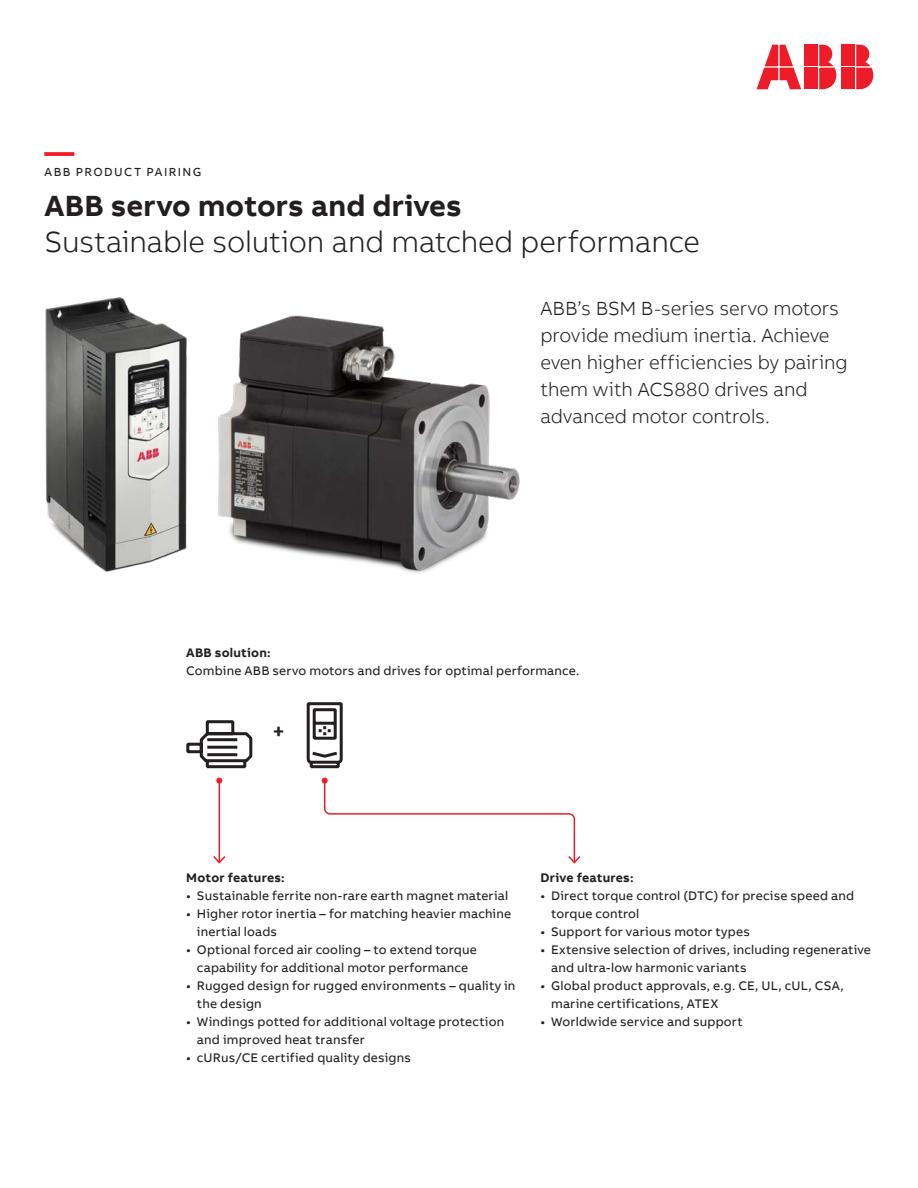
<style>
.page{position:relative;width:918px;height:1188px;background:#fff}
.page>*{position:absolute;margin:0;border:0;box-sizing:border-box;transform-origin:0 0}
.t1{font:300 30px "AB Bvoice";letter-spacing:-.01em;color:#231f20}
.t2{font:700 30px "AB Bvoice";color:#231f20}
.t3{font:700 30px "AB Bvoice";color:#ee1c28}
.t4{font:300 19.5px/27px "AB Bvoice";letter-spacing:-.005em;color:#231f20}
.t5{font:700 19.5px "AB Bvoice";color:#231f20}
.t6{font:12.75px/18px "AB Bvoice";letter-spacing:.015em;color:#231f20}
.t7{font:700 12.75px "AB Bvoice";letter-spacing:.015em;color:#231f20}
.t8{font:12px "AB Bvoice";letter-spacing:.12em;color:#231f20}
</style>
<div class="page">
<div style="left:842px;top:45px;width:13px;height:21px;background:#ee1c28"></div>
<div style="left:842px;top:68px;width:13px;height:21px;background:#ee1c28"></div>
<svg style="left:856px;top:45px;width:17px;height:44px"></svg>
<svg style="left:757px;top:45px;width:44px;height:44px"></svg>
<div style="left:805px;top:45px;width:13px;height:21px;background:#ee1c28"></div>
<div style="left:805px;top:68px;width:13px;height:21px;background:#ee1c28"></div>
<svg style="left:819px;top:45px;width:17px;height:44px"></svg>
<img style="left:346px;top:321px;width:174px;height:252px">
<svg style="left:186px;top:735px;width:66px;height:33px"></svg>
<svg style="left:307px;top:735px;width:36px;height:33px"></svg>
<hr style="left:219px;top:781px;width:1px;height:82px;background:#ee1c28">
<svg style="left:216px;top:778px;width:6px;height:6px"></svg>
<svg style="left:213px;top:854px;width:13px;height:10px"></svg>
<svg style="left:322px;top:778px;width:259px;height:86px"></svg>
<img style="left:45px;top:297px;width:301px;height:438px">
<h1 class="t3" style="left:45px;top:132px;width:31px">—</h1>
<p class="t8" style="left:45px;top:165px;width:158px">ABB PRODUCT PAIRING</p>
<h1 class="t2" style="left:45px;top:186px;width:419px">ABB servo motors and drives</h1>
<h1 class="t1" style="left:45px;top:224px;width:657px">Sustainable solution and matched performance</h1>
<h2 class="t4" style="left:540px;top:295px;width:309px">ABB’s BSM B-series servo motors provide medium inertia. Achieve even higher efficiencies by pairing them with ACS880 drives and advanced motor controls.</h2>
<p class="t7" style="left:186px;top:644px;width:86px">ABB solution:</p>
<p class="t6" style="left:186px;top:661px;width:395px">Combine ABB servo motors and drives for optimal performance.</p>
<h2 class="t5" style="left:273px;top:719px;width:13px">+</h2>
<p class="t7" style="left:186px;top:869px;width:100px">Motor features:</p>
<p class="t6" style="left:186px;top:886px;width:323px">• Sustainable ferrite non-rare earth magnet material</p>
<p class="t6" style="left:197px;top:904px;width:316px;text-indent:-11px">• Higher rotor inertia – for matching heavier machine inertial loads</p>
<p class="t6" style="left:186px;top:940px;width:292px;text-align:center">• Optional forced air cooling – to extend torque capability for additional motor performance</p>
<p class="t6" style="left:197px;top:976px;width:320px;text-indent:-11px">• Rugged design for rugged environments – quality in the design</p>
<p class="t6" style="left:197px;top:1012px;width:309px;text-indent:-11px">• Windings potted for additional voltage protection and improved heat transfer</p>
<p class="t6" style="left:186px;top:1048px;width:226px">• cURus/CE certified quality designs</p>
<p class="t7" style="left:540px;top:869px;width:95px">Drive features:</p>
<p class="t6" style="left:551px;top:886px;width:305px;text-indent:-11px">• Direct torque control (DTC) for precise speed and torque control</p>
<p class="t6" style="left:540px;top:922px;width:211px">• Support for various motor types</p>
<p class="t6" style="left:551px;top:940px;width:321px;text-indent:-11px">• Extensive selection of drives, including regenerative and ultra-low harmonic variants</p>
<p class="t6" style="left:551px;top:976px;width:294px;text-indent:-11px">• Global product approvals, e.g. CE, UL, cUL, CSA, marine certifications, ATEX</p>
<p class="t6" style="left:540px;top:1012px;width:204px">• Worldwide service and support</p>
</div>
